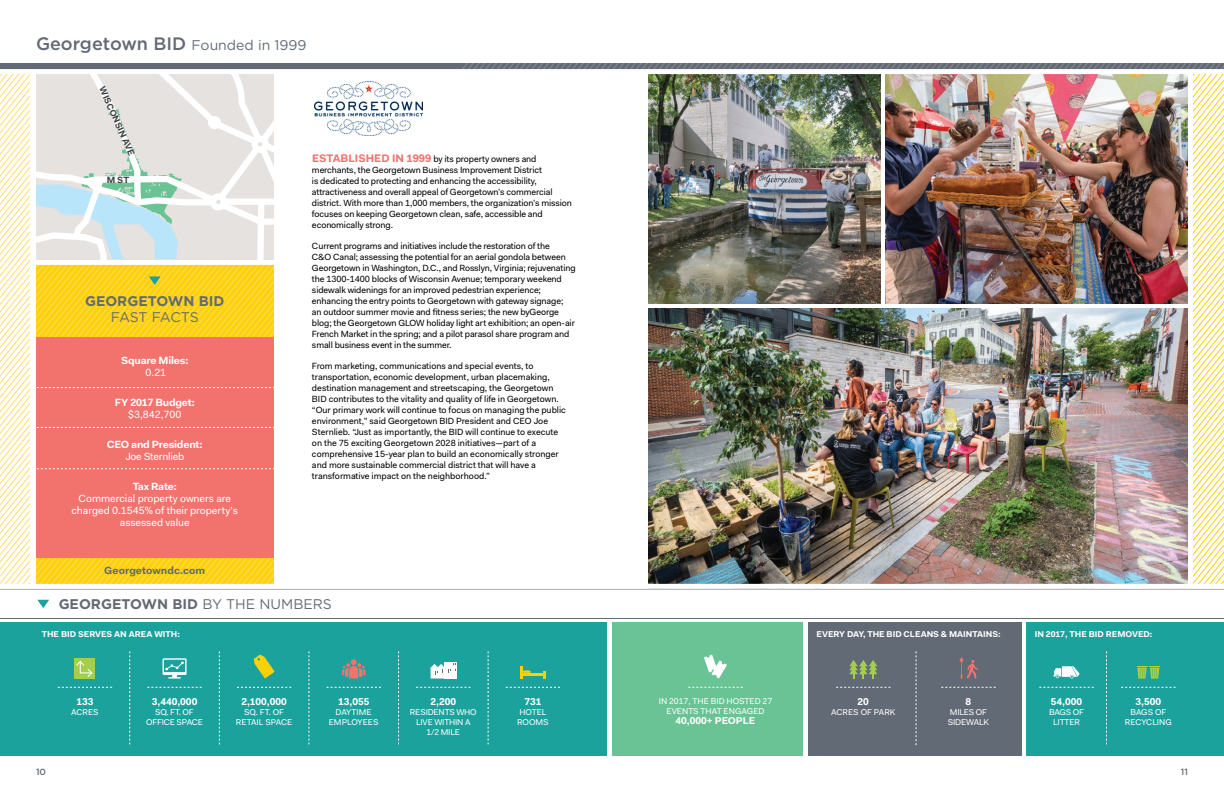
<style>
.page{position:relative;width:1224px;height:792px;background:#fff}
.page>*{position:absolute;margin:0;border:0;box-sizing:border-box;transform-origin:0 0}
.t1{font:500 18px "Gotham";color:#626a75}
.t2{font:700 14px "Gotham";color:#626a75}
.t3{font:14px "Gotham";letter-spacing:-.015em;color:#626a75}
.t4{font:10.5px/12px "Fakt Pro";color:#fff;text-align:center}
.t5{font:700 10.5px "Fakt Pro";letter-spacing:-.02em;color:#fff}
.t6{font:700 10.5px "Fakt Pro";color:#626a75}
.t7{font:10.5px "Fakt Pro";letter-spacing:-.02em;color:#fff}
.t8{font:700 10px "Fakt Pro";color:#fff}
.t9{font:9px/11px "Fakt Pro";letter-spacing:-.01em;color:#000}
.t10{font:700 9px "Fakt Pro";color:#414143}
.t11{font:500 9px "Gotham";color:#626a75}
.t12{font:8.5px/10px "Fakt Pro";color:#fff;text-align:center}
.t13{font:8.5px/10px "Fakt Pro";letter-spacing:-.02em;color:#fff;text-align:center}
.t14{font:700 8.5px "Fakt Pro";color:#fff}
.t15{font:700 7px "Fakt Pro";color:#7a7a7b}
.s1{font-weight:400;font-size:14px}
.s2{font-weight:700;font-size:11px;color:#f2726d}
.s3{font-weight:700;color:#414143}
.s4{font-weight:400}
</style>
<div class="page">
<div style="left:0;top:623px;width:606px;height:133px;background:#1ba29d"></div>
<svg style="left:130px;top:651px;width:1px;height:93px"></svg>
<svg style="left:219px;top:651px;width:1px;height:93px"></svg>
<svg style="left:309px;top:651px;width:1px;height:93px"></svg>
<svg style="left:398px;top:651px;width:1px;height:93px"></svg>
<svg style="left:488px;top:651px;width:1px;height:93px"></svg>
<div style="left:75px;top:658px;width:20px;height:21px;background:#a4ce4b"></div>
<svg style="left:76px;top:660px;width:17px;height:17px"></svg>
<svg style="left:58px;top:687px;width:54px;height:1px"></svg>
<svg style="left:163px;top:658px;width:24px;height:21px"></svg>
<svg style="left:147px;top:687px;width:55px;height:1px"></svg>
<svg style="left:254px;top:655px;width:21px;height:24px"></svg>
<svg style="left:237px;top:687px;width:54px;height:1px"></svg>
<svg style="left:342px;top:659px;width:23px;height:20px"></svg>
<svg style="left:327px;top:687px;width:54px;height:1px"></svg>
<div style="left:444px;top:662px;width:13px;height:17px;background:#fff"></div>
<svg style="left:430px;top:663px;width:26px;height:16px"></svg>
<svg style="left:416px;top:687px;width:55px;height:1px"></svg>
<svg style="left:543px;top:671px;width:3px;height:8px"></svg>
<hr style="left:521px;top:673px;width:24px;height:3px;background:#fed006">
<svg style="left:520px;top:666px;width:11px;height:13px"></svg>
<svg style="left:506px;top:687px;width:54px;height:1px"></svg>
<div style="left:808px;top:623px;width:214px;height:133px;background:#626a75"></div>
<div style="left:612px;top:623px;width:191px;height:133px;background:#69c394"></div>
<svg style="left:704px;top:655px;width:23px;height:24px"></svg>
<svg style="left:849px;top:660px;width:28px;height:19px"></svg>
<svg style="left:959px;top:657px;width:19px;height:22px"></svg>
<svg style="left:916px;top:651px;width:1px;height:94px"></svg>
<svg style="left:688px;top:687px;width:55px;height:1px"></svg>
<svg style="left:836px;top:687px;width:55px;height:1px"></svg>
<svg style="left:941px;top:687px;width:55px;height:1px"></svg>
<div style="left:1026px;top:623px;width:198px;height:133px;background:#1ba29d"></div>
<svg style="left:1137px;top:666px;width:23px;height:13px"></svg>
<svg style="left:1053px;top:666px;width:27px;height:13px"></svg>
<svg style="left:1039px;top:687px;width:55px;height:1px"></svg>
<svg style="left:1121px;top:687px;width:55px;height:1px"></svg>
<svg style="left:1106px;top:651px;width:1px;height:93px"></svg>
<img style="left:0;top:63px;width:1224px;height:556px">
<svg style="left:36px;top:74px;width:237px;height:185px;background:#e1e5e4"></svg>
<h1 class="t1" style="left:36px;top:32px;width:272px">Georgetown BID <span class="s1">Founded in 1999</span></h1>
<p class="t10" style="left:107px;top:85px;width:76px;rotate:66deg">WISCONSIN AVE</p>
<p class="t10" style="left:107px;top:174px;width:24px">M ST</p>
<h2 class="t2" style="left:85px;top:291px;width:141px">GEORGETOWN BID</h2>
<h2 class="t3" style="left:111px;top:309px;width:89px">FAST FACTS</h2>
<p class="t5" style="left:121px;top:353px;width:69px">Square Miles:</p>
<p class="t4" style="left:146px;top:366px;width:22px">0.21</p>
<p class="t5" style="left:115px;top:395px;width:82px">FY 2017 Budget:</p>
<p class="t4" style="left:128px;top:408px;width:55px">$3,842,700</p>
<p class="t5" style="left:107px;top:437px;width:97px">CEO and President:</p>
<p class="t7" style="left:125px;top:449px;width:60px">Joe Sternlieb</p>
<p class="t5" style="left:133px;top:479px;width:46px">Tax Rate:</p>
<p class="t4" style="left:72px;top:492px;width:168px">Commercial property owners are charged 0.1545% of their property’s assessed value</p>
<p class="t10" style="left:280px;top:146px;width:103px;rotate:24deg">MASSACHUSETTS AVE</p>
<p class="t10" style="left:472px;top:230px;width:90px;rotate:-90deg">NORTH CAPITOL ST</p>
<p class="t9" style="left:312px;top:153px;width:226px"><span class="s2">ESTABLISHED IN 1999</span> by its property owners and</p>
<p class="t9" style="left:312px;top:164px;width:232px">merchants, the Georgetown Business Improvement District</p>
<p class="t9" style="left:312px;top:175px;width:226px">is dedicated to protecting and enhancing the accessibility,</p>
<p class="t9" style="left:312px;top:186px;width:242px">attractiveness and overall appeal of Georgetown’s commercial</p>
<p class="t9" style="left:291px;top:197px;width:282px"><span class="s3">K ST</span>district. With more than 1,000 members, the organization’s mission</p>
<p class="t9" style="left:312px;top:208px;width:232px">focuses on keeping Georgetown clean, safe, accessible and</p>
<p class="t9" style="left:312px;top:219px;width:83px">economically strong.</p>
<p class="t9" style="left:312px;top:240px;width:265px">Current programs and initiatives include the restoration of the<br>C&amp;O Canal; assessing the potential for an aerial gondola between Georgetown in Washington, D.C., and Rosslyn, Virginia; rejuvenating the 1300-1400 blocks of Wisconsin Avenue; temporary weekend sidewalk widenings for an improved pedestrian experience; enhancing the entry points to Georgetown with gateway signage;<br>an outdoor summer movie and fitness series; the new byGeorge blog; the Georgetown GLOW holiday light art exhibition; an open-air French Market in the spring; and a pilot parasol share program and small business event in the summer.</p>
<p class="t9" style="left:312px;top:360px;width:255px">From marketing, communications and special events, to transportation, economic development, urban placemaking, destination management and streetscaping, the Georgetown BID contributes to the vitality and quality of life in Georgetown. “Our primary work will continue to focus on managing the public environment,” said Georgetown BID President and CEO Joe Sternlieb. “Just as importantly, the BID will continue to execute on the 75 exciting Georgetown 2028 initiatives—part of a comprehensive 15-year plan to build an economically stronger and more sustainable commercial district that will have a transformative impact on the neighborhood.”</p>
<p class="t10" style="left:350px;top:218px;width:22px">H ST</p>
<p class="t10" style="left:363px;top:282px;width:92px">CONSTITUTION AVE</p>
<p class="t10" style="left:363px;top:319px;width:95px">INDEPENDENCE AVE</p>
<p class="t10" style="left:363px;top:358px;width:87px">SOUTHEAST FRWY</p>
<p class="t6" style="left:104px;top:564px;width:103px">Georgetowndc.com</p>
<h2 class="t2" style="left:59px;top:595px;width:275px">GEORGETOWN BID <span class="s4">BY THE NUMBERS</span></h2>
<p class="t15" style="left:132px;top:567px;width:7px">N</p>
<p class="t15" style="left:132px;top:604px;width:6px">S</p>
<p class="t14" style="left:42px;top:628px;width:140px">THE BID SERVES AN AREA WITH:</p>
<p class="t14" style="left:816px;top:628px;width:186px">EVERY DAY, THE BID CLEANS &amp; MAINTAINS:</p>
<p class="t14" style="left:1035px;top:629px;width:119px">IN 2017, THE BID REMOVED:</p>
<p class="t8" style="left:76px;top:695px;width:19px">133</p>
<p class="t13" style="left:71px;top:707px;width:29px">ACRES</p>
<p class="t8" style="left:152px;top:695px;width:47px">3,440,000</p>
<p class="t13" style="left:146px;top:707px;width:58px">SQ. FT. OF<br>OFFICE SPACE</p>
<p class="t8" style="left:241px;top:695px;width:47px">2,100,000</p>
<p class="t12" style="left:236px;top:707px;width:58px">SQ. FT. OF<br>RETAIL SPACE</p>
<p class="t8" style="left:338px;top:695px;width:33px">13,055</p>
<p class="t12" style="left:329px;top:707px;width:51px">DAYTIME<br>EMPLOYEES</p>
<p class="t8" style="left:431px;top:695px;width:27px">2,200</p>
<p class="t13" style="left:410px;top:707px;width:68px">RESIDENTS WHO<br>LIVE WITHIN A<br>1/2 MILE</p>
<p class="t8" style="left:524px;top:695px;width:19px">731</p>
<p class="t12" style="left:517px;top:707px;width:33px;text-align:left">HOTEL<br>ROOMS</p>
<p class="t12" style="left:659px;top:696px;width:115px">IN 2017, THE BID HOSTED 27<br>EVENTS THAT ENGAGED</p>
<p class="t8" style="left:676px;top:714px;width:81px">40,000+ PEOPLE</p>
<p class="t8" style="left:858px;top:695px;width:13px">20</p>
<p class="t12" style="left:831px;top:707px;width:66px">ACRES OF PARK</p>
<p class="t8" style="left:966px;top:695px;width:7px">8</p>
<p class="t13" style="left:948px;top:707px;width:43px;text-align:left">MILES OF<br>SIDEWALK</p>
<p class="t8" style="left:1051px;top:695px;width:33px">54,000</p>
<p class="t13" style="left:1049px;top:707px;width:37px">BAGS OF<br>LITTER</p>
<p class="t8" style="left:1136px;top:695px;width:27px">3,500</p>
<p class="t12" style="left:1125px;top:707px;width:49px">BAGS OF<br>RECYCLING</p>
<p class="t11" style="left:36px;top:766px;width:12px">10</p>
<p class="t11" style="left:1181px;top:766px;width:9px">11</p>
</div>
